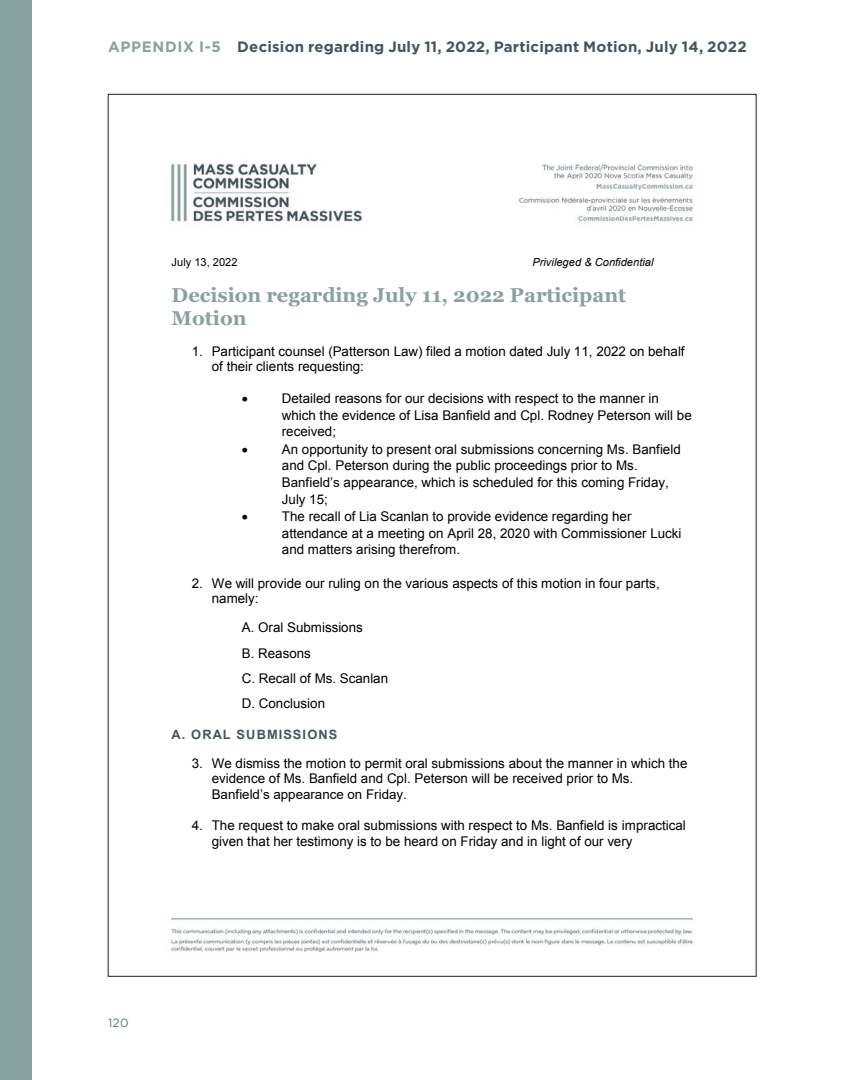
<style>
.page{position:relative;width:864px;height:1080px;background:#fff}
.page>*{position:absolute;margin:0;border:0;box-sizing:border-box;transform-origin:0 0}
.t1{font:700 20.1px/22.8px "Georgia";color:#88a29f}
.t2{font:700 15px "Gotham";letter-spacing:.015em;color:#44565c}
.t3{font:13.35px/16.5px "Arial";color:#000}
.t4{font:13.35px "Symbol";color:#000}
.t5{font:700 12.9px "Arial";letter-spacing:.085em;color:#44565c}
.t6{font:12px "Gotham";color:#5d7979}
.t7{font:italic 11.1px "Arial";color:#000}
.t8{font:11.1px "Arial";color:#000}
.s1{color:#88a29f}
</style>
<div class="page">
<div style="left:0;top:0;width:32px;height:1080px;background:#88a29f"></div>
<img style="left:171px;top:163px;width:522px;height:789px">
<p class="t2" style="left:108px;top:37px;width:640px"><span class="s1">APPENDIX I-5</span> Decision regarding July 11, 2022, Participant Motion, July 14, 2022</p>
<p class="t8" style="left:172px;top:255px;width:68px">July 13, 2022</p>
<p class="t7" style="left:532px;top:255px;width:123px">Privileged &amp; Confidential</p>
<h1 class="t1" style="left:172px;top:284px;width:456px">Decision regarding July 11, 2022 Participant<br>Motion</h1>
<p class="t3" style="left:212px;top:343px;width:474px;line-height:15.6px;text-indent:-20px">1. Participant counsel (Patterson Law) filed a motion dated July 11, 2022 on behalf of their clients requesting:</p>
<p class="t4" style="left:242px;top:390px;width:8px">•</p>
<p class="t3" style="left:282px;top:390px;width:411px">Detailed reasons for our decisions with respect to the manner in which the evidence of Lisa Banfield and Cpl. Rodney Peterson will be received;</p>
<p class="t4" style="left:242px;top:440px;width:8px">•</p>
<p class="t3" style="left:282px;top:441px;width:400px">An opportunity to present oral submissions concerning Ms. Banfield and Cpl. Peterson during the public proceedings prior to Ms.<br>Banfield’s appearance, which is scheduled for this coming Friday, July 15;</p>
<p class="t4" style="left:242px;top:508px;width:8px">•</p>
<p class="t3" style="left:282px;top:508px;width:401px">The recall of Lia Scanlan to provide evidence regarding her attendance at a meeting on April 28, 2020 with Commissioner Lucki and matters arising therefrom.</p>
<p class="t3" style="left:212px;top:575px;width:450px;line-height:15.6px;text-indent:-20px">2. We will provide our ruling on the various aspects of this motion in four parts, namely:</p>
<p class="t3" style="left:242px;top:615px;width:148px;line-height:25.5px">A. Oral Submissions<br>B. Reasons<br>C. Recall of Ms. Scanlan<br>D. Conclusion</p>
<p class="t5" style="left:172px;top:726px;width:167px">A. ORAL SUBMISSIONS</p>
<p class="t3" style="left:212px;top:755px;width:477px;line-height:15.6px;text-indent:-20px">3. We dismiss the motion to permit oral submissions about the manner in which the evidence of Ms. Banfield and Cpl. Peterson will be received prior to Ms.<br>Banfield’s appearance on Friday.</p>
<p class="t3" style="left:212px;top:818px;width:476px;line-height:15.6px;text-indent:-20px">4. The request to make oral submissions with respect to Ms. Banfield is impractical given that her testimony is to be heard on Friday and in light of our very</p>
<p class="t6" style="left:108px;top:1015px;width:22px">120</p>
</div>
